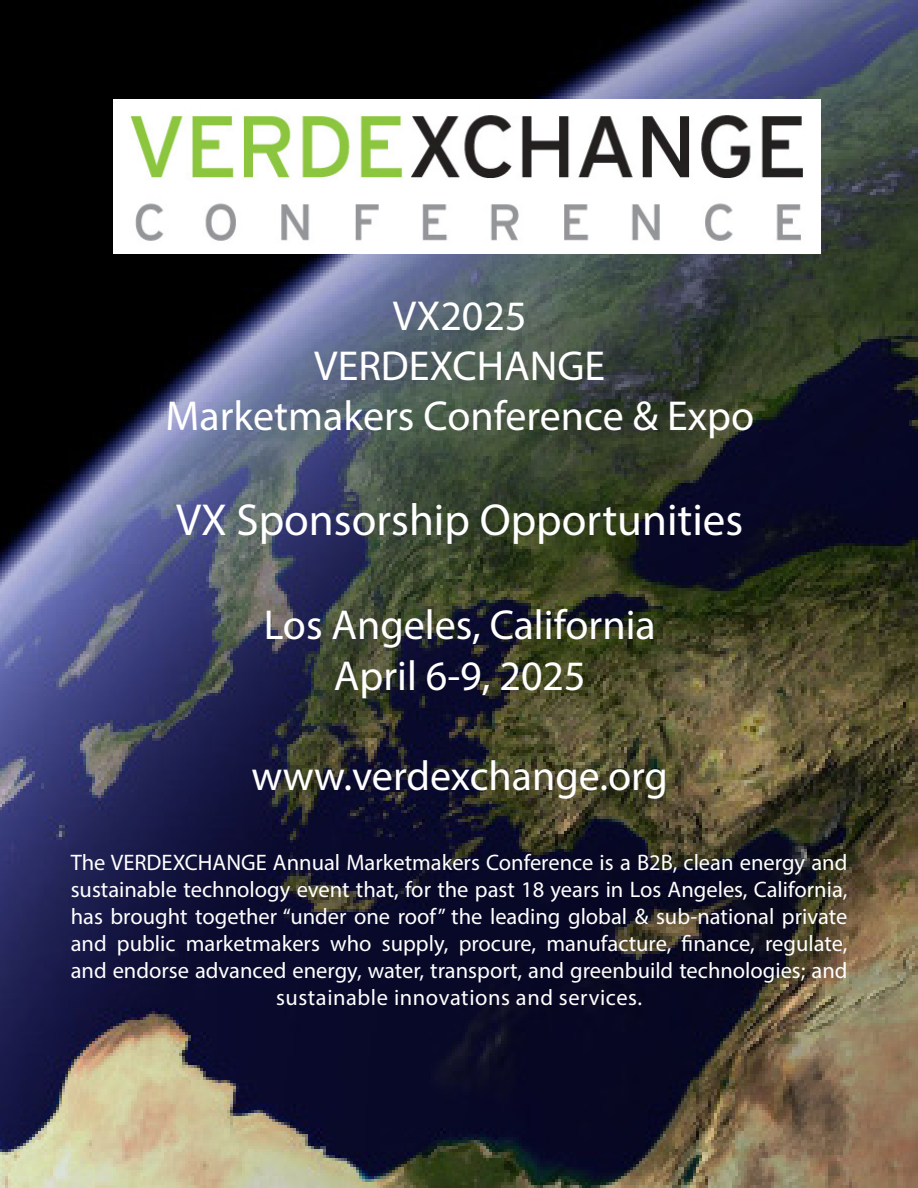
<style>
.page{position:relative;width:918px;height:1188px;background:#fff}
.page>*{position:absolute;margin:0;border:0;box-sizing:border-box;transform-origin:0 0}
.t1{font:45px "Myriad Pro";color:#fff}
.t2{font:42px "Myriad Pro";color:#fff}
.t3{font:22.5px/27px "Myriad Pro";color:#fff;text-align:center}
</style>
<div class="page">
<img style="left:0;top:0;width:918px;height:1188px">
<img style="left:113px;top:99px;width:708px;height:154px">
<p class="t2" style="left:393px;top:290px;width:135px">VX2025</p>
<p class="t2" style="left:314px;top:340px;width:292px">VERDEXCHANGE</p>
<p class="t2" style="left:165px;top:390px;width:590px">Marketmakers Conference &amp; Expo</p>
<p class="t1" style="left:176px;top:492px;width:569px">VX Sponsorship Opportunities</p>
<p class="t2" style="left:264px;top:599px;width:394px">Los Angeles, California</p>
<p class="t2" style="left:334px;top:650px;width:253px">April 6-9, 2025</p>
<p class="t2" style="left:251px;top:750px;width:418px">www.verdexchange.org</p>
<p class="t3" style="left:71px;top:849px;width:778px">The VERDEXCHANGE Annual Marketmakers Conference is a B2B, clean energy and sustainable technology event that, for the past 18 years in Los Angeles, California, has brought together “under one roof” the leading global &amp; sub-national private and public marketmakers who supply, procure, manufacture, finance, regulate, and endorse advanced energy, water, transport, and greenbuild technologies; and sustainable innovations and services.</p>
</div>
